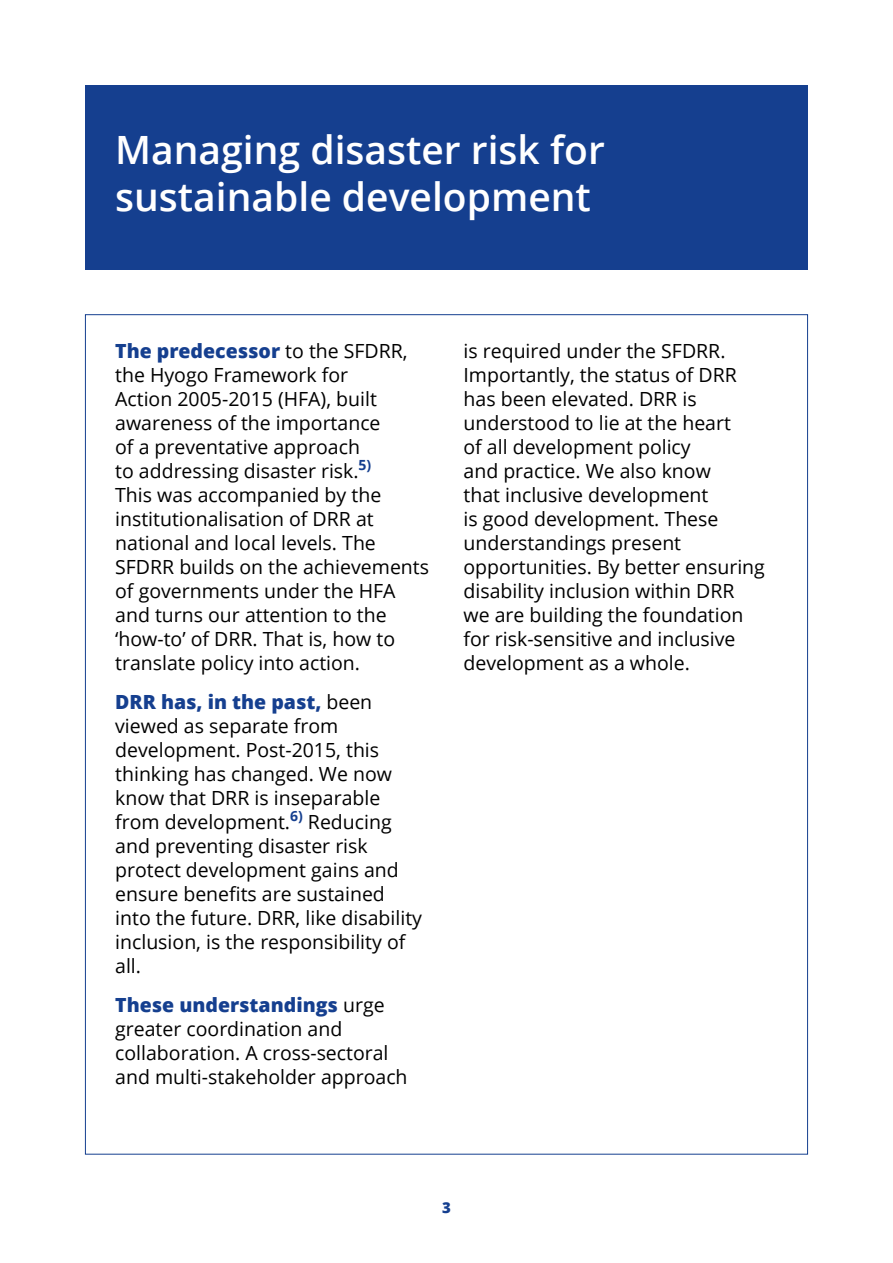
<style>
.page{position:relative;width:893px;height:1263px;background:#fff}
.page>*{position:absolute;margin:0;border:0;box-sizing:border-box;transform-origin:0 0}
.t1{font:600 39px/46.8px "Open Sans";color:#fff}
.t2{font:19.5px/24px "Open Sans";color:#000}
.t3{font:800 15px "Open Sans";color:#153f8f}
.s1{font-weight:800;color:#153f8f}
</style>
<div class="page">
<div style="left:85px;top:85px;width:723px;height:185px;background:#153f8f"></div>
<h1 class="t1" style="left:115px;top:125px;width:491px">Managing disaster risk for sustainable development</h1>
<p class="t2" style="left:115px;top:338px;width:315px"><span class="s1">The predecessor</span> to the SFDRR, the Hyogo Framework for<br>Action 2005-2015 (HFA), built awareness of the importance<br>of a preventative approach<br>to addressing disaster risk.<sup>5)<br></sup>This was accompanied by the institutionalisation of DRR at national and local levels. The<br>SFDRR builds on the achievements of governments under the HFA and turns our attention to the ‘how-to’ of DRR. That is, how to translate policy into action.</p>
<p class="t2" style="left:115px;top:689px;width:308px"><span class="s1">DRR has, in the past,</span> been viewed as separate from development. Post-2015, this thinking has changed. We now know that DRR is inseparable from development.<sup>6)</sup> Reducing and preventing disaster risk protect development gains and ensure benefits are sustained into the future. DRR, like disability inclusion, is the responsibility of all.</p>
<p class="t2" style="left:115px;top:992px;width:294px"><span class="s1">These understandings</span> urge greater coordination and collaboration. A cross-sectoral and multi-stakeholder approach</p>
<p class="t2" style="left:463px;top:338px;width:303px">is required under the SFDRR.<br>Importantly, the status of DRR has been elevated. DRR is understood to lie at the heart<br>of all development policy<br>and practice. We also know<br>that inclusive development<br>is good development. These understandings present opportunities. By better ensuring disability inclusion within DRR we are building the foundation for risk-sensitive and inclusive development as a whole.</p>
<p class="t3" style="left:442px;top:1196px;width:10px">3</p>
</div>
